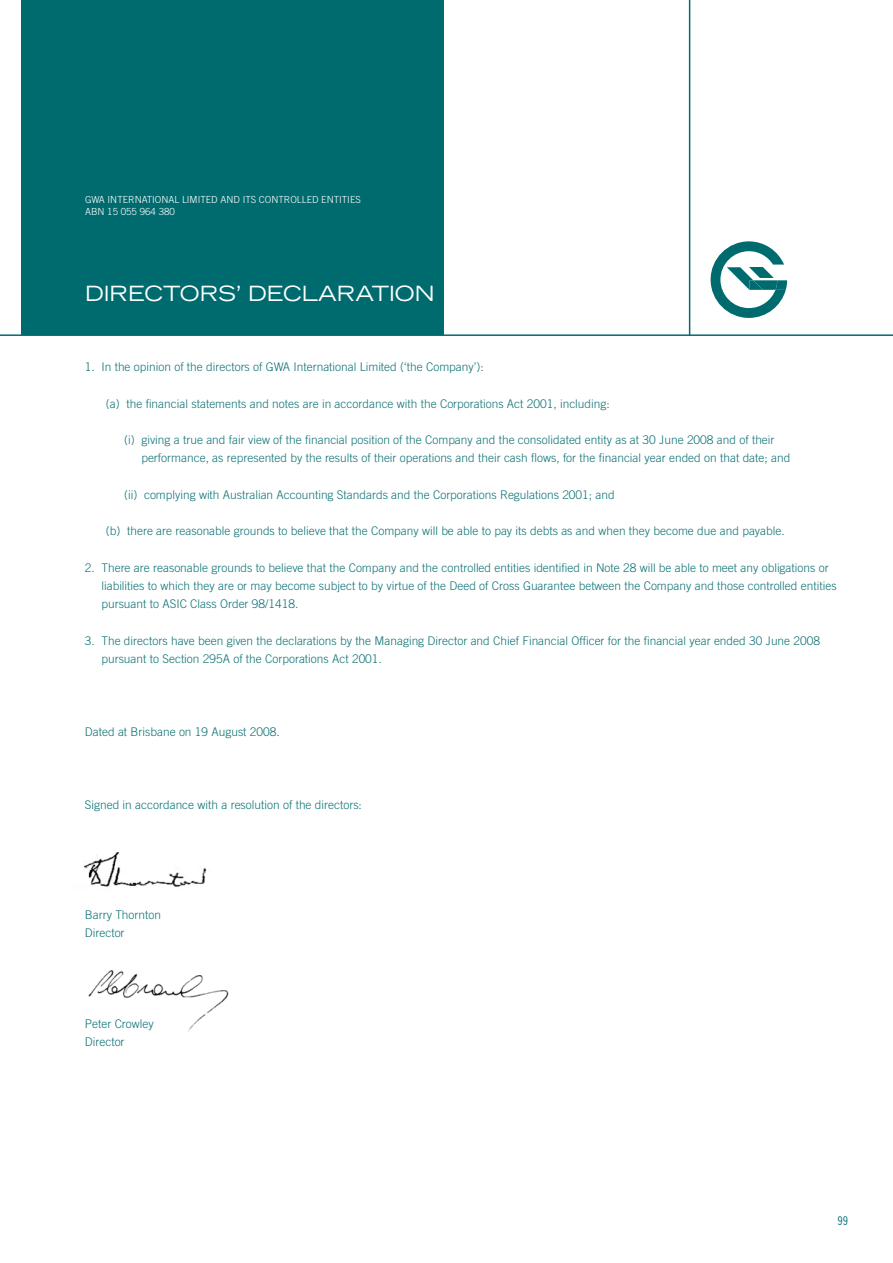
<style>
.page{position:relative;width:893px;height:1263px;background:#fff}
.page>*{position:absolute;margin:0;border:0;box-sizing:border-box;transform-origin:0 0}
.t1{font:expanded 21px "Trade Gothic LT Std";color:#fff}
.t2{font:300 12px/18.3px "Trade Gothic LT Std";color:#0d7275}
.t3{font:12px "Trade Gothic LT Std Cn 18";color:#006b6e}
.t4{font:300 9.75px/12px "Trade Gothic LT Std";color:#fff}
</style>
<div class="page">
<div style="left:21px;top:0;width:423px;height:335px;background:#006b6e"></div>
<hr style="left:689px;top:0;width:1px;height:335px;background:#006b6e">
<hr style="left:0;top:334px;width:893px;height:2px;background:#006b6e">
<svg style="left:711px;top:241px;width:76px;height:77px"></svg>
<img style="left:88px;top:970px;width:141px;height:62px">
<img style="left:84px;top:852px;width:123px;height:35px">
<p class="t4" style="left:85px;top:193px;width:277px">GWA International Li mited and its controlled entiti es<br>ABN 15 055 964 380</p>
<h1 class="t1" style="left:85px;top:279px;width:44px">DIRECTORS</h1>
<h1 class="t1" style="left:236px;top:279px;width:31px">’ DEC</h1>
<h1 class="t1" style="left:302px;top:279px;width:35px">LARAT</h1>
<h1 class="t1" style="left:389px;top:279px;width:26px">ION</h1>
<p class="t2" style="left:85px;top:358px;width:400px">1. In the opinion of the directors of GWA International Limited (‘the Company’):</p>
<p class="t2" style="left:106px;top:394px;width:505px">(a) the financial statements and notes are in accordance with the Corporations Act 2001, including:</p>
<p class="t2" style="left:141px;top:431px;width:650px;text-indent:-17px">(i) giving a true and fair view of the financial position of the Company and the consolidated entity as at 30 June 2008 and of their performance, as represented by the results of their operations and their cash flows, for the financial year ended on that date; and</p>
<p class="t2" style="left:124px;top:485px;width:492px">(ii) complying with Australian Accounting Standards and the Corporations Regulations 2001; and</p>
<p class="t2" style="left:106px;top:522px;width:680px">(b) there are reasonable grounds to believe that the Company will be able to pay its debts as and when they become due and payable.</p>
<p class="t2" style="left:101px;top:558px;width:737px;text-indent:-17px">2. There are reasonable grounds to believe that the Company and the controlled entities identified in Note 28 will be able to meet any obligations or liabilities to which they are or may become subject to by virtue of the Deed of Cross Guarantee between the Company and those controlled entities pursuant to ASIC Class Order 98/1418.</p>
<p class="t2" style="left:101px;top:631px;width:720px;text-indent:-17px">3. The directors have been given the declarations by the Managing Director and Chief Financial Officer for the financial year ended 30 June 2008 pursuant to Section 295A of the Corporations Act 2001.</p>
<p class="t2" style="left:85px;top:722px;width:196px">Dated at Brisbane on 19 August 2008.</p>
<p class="t2" style="left:85px;top:795px;width:279px">Signed in accordance with a resolution of the directors:</p>
<p class="t2" style="left:85px;top:905px;width:78px">Barry Thornton<br>Director</p>
<p class="t2" style="left:85px;top:1014px;width:70px">Peter Crowley<br>Director</p>
<p class="t3" style="left:837px;top:1214px;width:12px">99</p>
</div>
